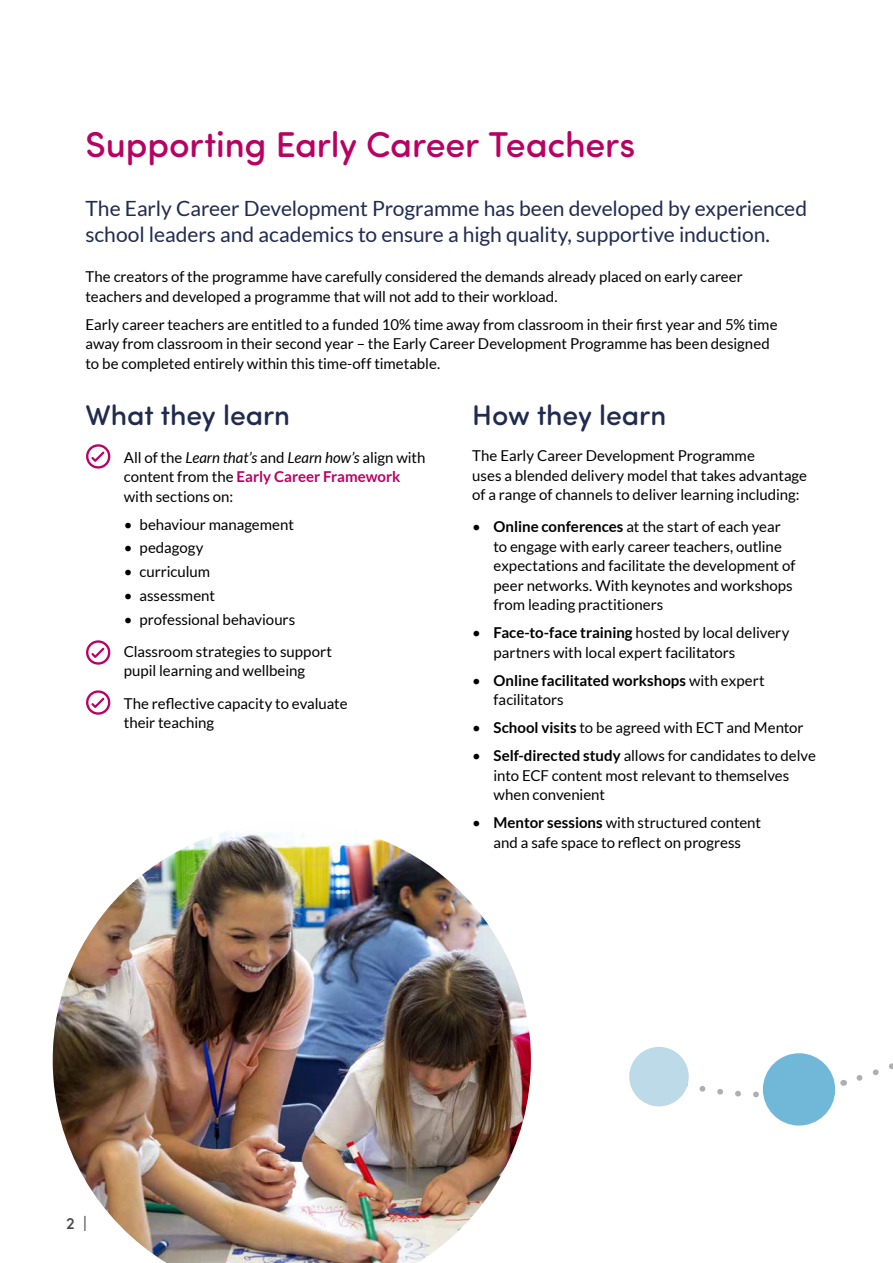
<style>
.page{position:relative;width:893px;height:1263px;background:#fff}
.page>*{position:absolute;margin:0;border:0;box-sizing:border-box;transform-origin:0 0}
.t1{font:500 36px "Sofia Pro Soft";letter-spacing:-.005em;color:#ba0062}
.t2{font:500 28.5px "Sofia Pro Soft";color:#202b4f}
.t3{font:21px/25.5px "Lato";letter-spacing:-.005em;color:#202b4f}
.t4{font:500 16.5px "Sofia Pro Soft";color:#48474d}
.t5{font:15px/19.5px "Lato";color:#000}
.t6{font:700 15px/19.5px "Lato";color:#000}
.s1{font-style:italic}
.s2{font-weight:700;color:#ba0062}
.s3{font-weight:700}
.s4{font-weight:400}
</style>
<div class="page">
<svg style="left:687px;top:1072px;width:157px;height:32px"></svg>
<svg style="left:856px;top:1063px;width:37px;height:18px"></svg>
<div style="left:629px;top:1046px;width:60px;height:61px;background:#bcdae7;border-radius:50%"></div>
<div style="left:762px;top:1053px;width:73px;height:73px;background:#70b7d8;border-radius:50%"></div>
<svg style="left:86px;top:444px;width:25px;height:25px"></svg>
<svg style="left:86px;top:640px;width:25px;height:25px"></svg>
<svg style="left:86px;top:690px;width:25px;height:25px"></svg>
<img style="left:53px;top:831px;width:478px;height:432px">
<h1 class="t1" style="left:86px;top:118px;width:551px">Supporting Early Career Teachers</h1>
<h3 class="t3" style="left:86px;top:196px;width:723px">The Early Career Development Programme has been developed by experienced school leaders and academics to ensure a high quality, supportive induction.</h3>
<p class="t5" style="left:86px;top:267px;width:659px">The creators of the programme have carefully considered the demands already placed on early career teachers and developed a programme that will not add to their workload.</p>
<p class="t5" style="left:86px;top:315px;width:693px">Early career teachers are entitled to a funded 10% time away from classroom in their first year and 5% time away from classroom in their second year – the Early Career Development Programme has been designed to be completed entirely within this time-off timetable.</p>
<h2 class="t2" style="left:86px;top:394px;width:206px">What they learn</h2>
<p class="t5" style="left:124px;top:447px;width:303px">All of the <span class="s1">Learn that’s</span> and <span class="s1">Learn how’s</span> align with content from the <span class="s2">Early Career Framework </span>with sections on:</p>
<p class="t5" style="left:124px;top:514px;width:172px">• behaviour management</p>
<p class="t5" style="left:124px;top:538px;width:81px">• pedagogy</p>
<p class="t5" style="left:124px;top:562px;width:88px">• curriculum</p>
<p class="t5" style="left:124px;top:586px;width:93px">• assessment</p>
<p class="t5" style="left:124px;top:603px;width:210px;line-height:32.2px">• professional behaviours<br>Classroom strategies to support</p>
<p class="t5" style="left:124px;top:655px;width:225px;line-height:32.2px">pupil learning and wellbeing<br>The reflective capacity to evaluate</p>
<p class="t5" style="left:124px;top:713px;width:92px">their teaching</p>
<h2 class="t2" style="left:472px;top:394px;width:196px">How they learn</h2>
<p class="t5" style="left:472px;top:446px;width:336px">The Early Career Development Programme<br>uses a blended delivery model that takes advantage of a range of channels to deliver learning including:</p>
<p class="t5" style="left:493px;top:517px;width:303px;text-indent:-21px">• <span class="s3">Online conferences</span> at the start of each year to engage with early career teachers, outline expectations and facilitate the development of peer networks. With keynotes and workshops from leading practitioners</p>
<p class="t5" style="left:493px;top:623px;width:297px;text-indent:-21px">• <span class="s3">Face-to-face training</span> hosted by local delivery partners with local expert facilitators</p>
<p class="t6" style="left:493px;top:670px;width:273px;text-indent:-21px"><span class="s4">•</span> Online facilitated workshops <span class="s4">with expert facilitators</span></p>
<p class="t5" style="left:472px;top:718px;width:333px">• <span class="s3">School visits</span> to be agreed with ECT and Mentor</p>
<p class="t5" style="left:493px;top:746px;width:324px;text-indent:-21px">• <span class="s3">Self-directed study</span> allows for candidates to delve into ECF content most relevant to themselves when convenient</p>
<p class="t5" style="left:472px;top:813px;width:290px;text-align:center">• <span class="s3">Mentor sessions</span> with structured content and a safe space to reflect on progress</p>
<p class="t4" style="left:66px;top:1211px;width:22px">2 |</p>
</div>
